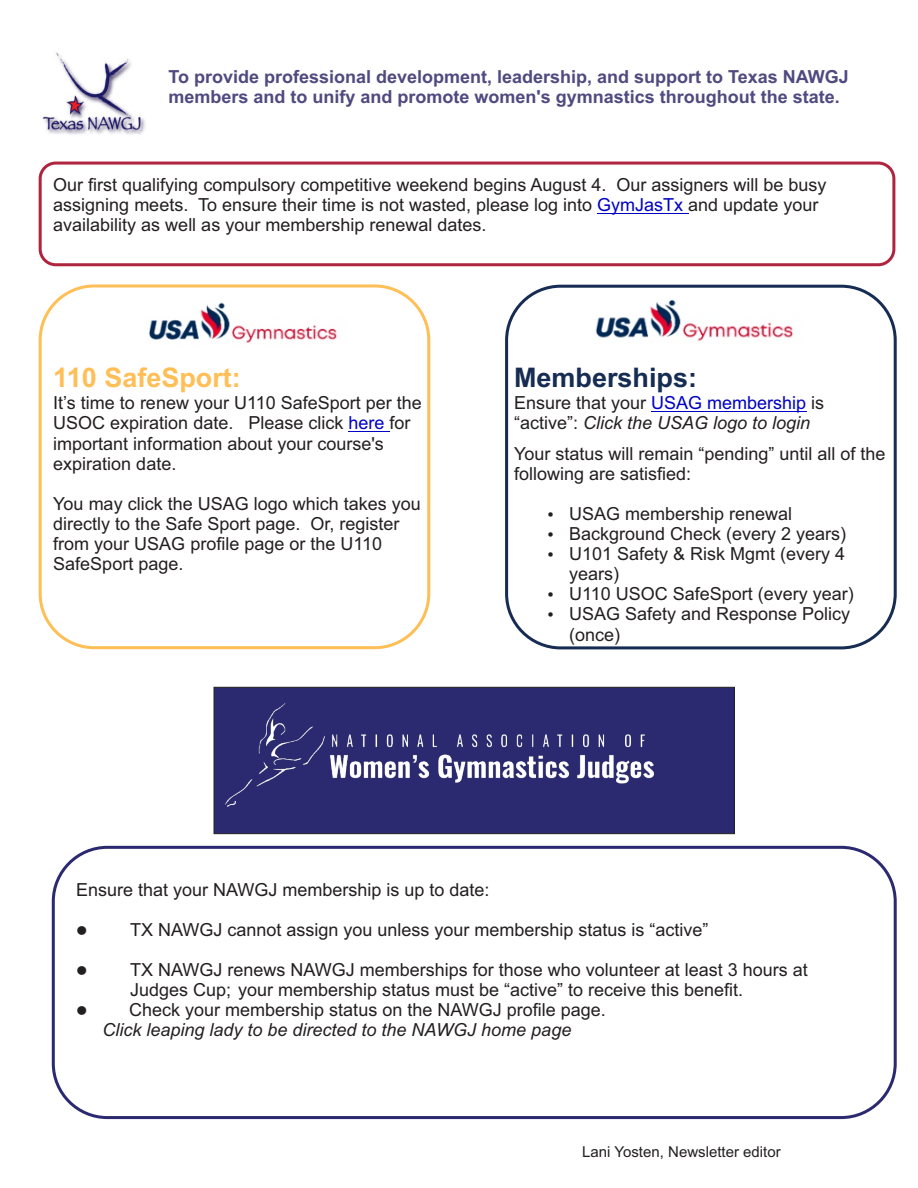
<style>
.page{position:relative;width:918px;height:1188px;background:#fff}
.page>*{position:absolute;margin:0;border:0;box-sizing:border-box;transform-origin:0 0}
.t1{font:700 27px "Arial";color:#febf57}
.t2{font:700 27px "Arial";color:#162c53}
.t3{font:18px/20.1px "Arial";color:#231f20}
.t4{font:700 18px/20.1px "Arial";color:#4f4a7f}
.t5{font:15px "Arial";color:#231f20}
.s1{color:#0000c4}
.s2{font-style:italic}
</style>
<div class="page">
<img style="left:42px;top:52px;width:103px;height:83px">
<div style="left:39px;top:162px;width:856px;height:104px;border:3px solid #af243e;border-radius:16px"></div>
<hr style="left:597px;top:213px;width:91px;height:1px;background:#0000c4">
<img style="left:149px;top:302px;width:188px;height:41px">
<hr style="left:348px;top:431px;width:41px;height:1px;background:#0000c4">
<div style="left:505px;top:285px;width:392px;height:364px;border:3px solid #162c53;border-radius:54px"></div>
<hr style="left:651px;top:411px;width:155px;height:1px;background:#0000c4">
<img style="left:595px;top:299px;width:198px;height:42px">
<div style="left:39px;top:284px;width:391px;height:365px;border:3px solid #febf57;border-radius:54px"></div>
<div style="left:213px;top:687px;width:522px;height:147px;background:#2b2a70"></div>
<img style="left:226px;top:703px;width:428px;height:103px">
<div style="left:52px;top:846px;width:845px;height:273px;border:3px solid #2b2a70;border-radius:54px"></div>
<p class="t4" style="left:168px;top:68px;width:682px">To provide professional development, leadership, and support to Texas NAWGJ members and to unify and promote women's gymnastics throughout the state.</p>
<p class="t3" style="left:53px;top:176px;width:775px">Our first qualifying compulsory competitive weekend begins August 4. Our assigners will be busy assigning meets. To ensure their time is not wasted, please log into <span class="s1">GymJasTx</span> and update your availability as well as your membership renewal dates.</p>
<h1 class="t1" style="left:53px;top:368px;width:189px">110 SafeSport:</h1>
<p class="t3" style="left:53px;top:395px;width:370px">It’s time to renew your U110 SafeSport per the USOC expiration date. Please click <span class="s1">here</span> for important information about your course's expiration date.</p>
<p class="t3" style="left:53px;top:495px;width:369px">You may click the USAG logo which takes you directly to the Safe Sport page. Or, register from your USAG profile page or the U110<br>SafeSport page.</p>
<h1 class="t2" style="left:514px;top:368px;width:185px">Memberships:</h1>
<p class="t3" style="left:514px;top:395px;width:312px">Ensure that your <span class="s1">USAG membership</span> is “active”: <span class="s2">Click the USAG logo to login</span></p>
<p class="t3" style="left:514px;top:445px;width:373px">Your status will remain “pending” until all of the following are satisfied:</p>
<p class="t3" style="left:569px;top:505px;width:286px">USAG membership renewal<br>Background Check (every 2 years)<br>U101 Safety &amp; Risk Mgmt (every 4 years)<br>U110 USOC SafeSport (every year)<br>USAG Safety and Response Policy (once)</p>
<p class="t3" style="left:76px;top:881px;width:415px">Ensure that your NAWGJ membership is up to date:</p>
<p class="t3" style="left:76px;top:921px;width:634px">● TX NAWGJ cannot assign you unless your membership status is “active”</p>
<p class="t3" style="left:76px;top:961px;width:733px;text-align:center">● TX NAWGJ renews NAWGJ memberships for those who volunteer at least 3 hours at<br>Judges Cup; your membership status must be “active” to receive this benefit.</p>
<p class="t3" style="left:76px;top:1001px;width:531px;text-align:center">● Check your membership status on the NAWGJ profile page.<br><span class="s2">Click leaping lady to be directed to the NAWGJ home page</span></p>
<p class="t5" style="left:582px;top:1146px;width:200px">Lani Yosten, Newsletter editor</p>
</div>
